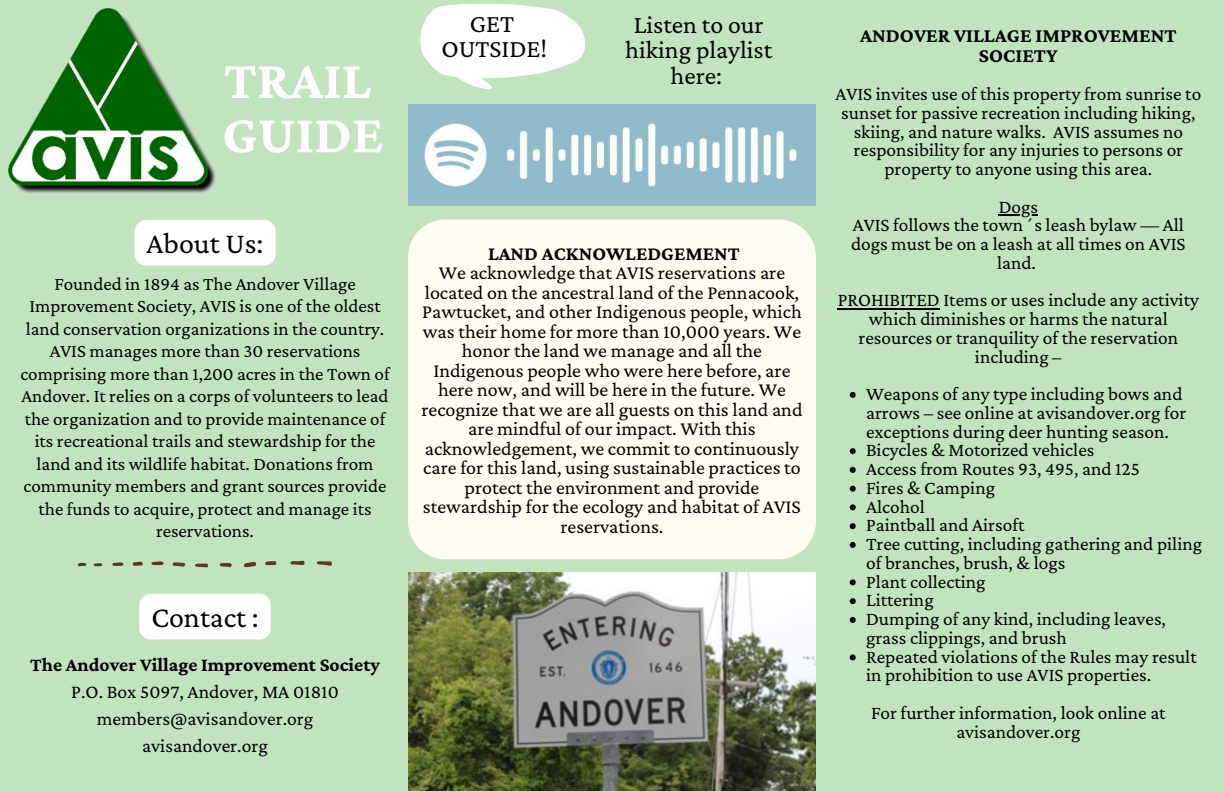
<style>
.page{position:relative;width:1224px;height:792px;background:#c1e4be}
.page>*{position:absolute;margin:0;border:0;box-sizing:border-box;transform-origin:0 0}
.t1{font:700 55.1px/54.2px "Crimson Pro";color:#fff}
.t2{font:30px "Crimson Pro";color:#000}
.t3{font:25.8px/25.5px "Crimson Pro";color:#000;text-align:center}
.t4{font:700 20.3px/20.2px "Crimson Pro";color:#000;text-align:center}
.t5{font:20px/19.5px "Crimson Pro";color:#000;text-align:center}
.t6{font:700 20px "Crimson Pro";color:#000}
.t7{font:19.6px/27px "Crimson Pro";color:#000;text-align:center}
.t8{font:700 19.6px "Crimson Pro";color:#000}
.t9{font:19.3px/18.8px "Crimson Pro";color:#000;text-align:center}
.t10{font:19px/22.5px "Crimson Pro";color:#000;text-align:center}
</style>
<div class="page">
<img style="left:8px;top:8px;width:208px;height:186px">
<svg style="left:317px;top:561px;width:15px;height:5px"></svg>
<svg style="left:244px;top:562px;width:12px;height:5px"></svg>
<svg style="left:290px;top:561px;width:15px;height:4px"></svg>
<svg style="left:195px;top:564px;width:13px;height:3px"></svg>
<svg style="left:173px;top:562px;width:13px;height:5px"></svg>
<svg style="left:220px;top:563px;width:12px;height:4px"></svg>
<svg style="left:265px;top:561px;width:11px;height:4px"></svg>
<svg style="left:151px;top:561px;width:13px;height:4px"></svg>
<svg style="left:133px;top:562px;width:10px;height:4px"></svg>
<svg style="left:112px;top:562px;width:11px;height:4px"></svg>
<svg style="left:78px;top:563px;width:8px;height:3px"></svg>
<svg style="left:94px;top:563px;width:8px;height:3px"></svg>
<div style="left:135px;top:220px;width:141px;height:46px;background:#fff"></div>
<div style="left:139px;top:594px;width:132px;height:46px;background:#fff;border-radius:11px"></div>
<svg style="left:850px;top:392px;width:6px;height:6px"></svg>
<svg style="left:850px;top:448px;width:6px;height:6px"></svg>
<svg style="left:850px;top:467px;width:6px;height:6px"></svg>
<svg style="left:850px;top:486px;width:6px;height:6px"></svg>
<svg style="left:850px;top:504px;width:6px;height:6px"></svg>
<svg style="left:850px;top:523px;width:6px;height:6px"></svg>
<svg style="left:850px;top:542px;width:6px;height:6px"></svg>
<svg style="left:850px;top:579px;width:6px;height:6px"></svg>
<svg style="left:850px;top:598px;width:6px;height:6px"></svg>
<svg style="left:850px;top:617px;width:6px;height:6px"></svg>
<svg style="left:850px;top:654px;width:6px;height:6px"></svg>
<hr style="left:999px;top:214px;width:39px;height:2px;background:#000">
<hr style="left:838px;top:308px;width:102px;height:1px;background:#000">
<svg style="left:420px;top:4px;width:165px;height:85px"></svg>
<img style="left:408px;top:105px;width:408px;height:101px">
<div style="left:408px;top:219px;width:408px;height:340px;background:#fffcf0"></div>
<img style="left:408px;top:573px;width:408px;height:218px">
<h1 class="t1" style="left:222px;top:52px;width:163px">TRAIL<br>GUIDE</h1>
<h3 class="t3" style="left:441px;top:11px;width:107px">GET<br>OUTSIDE!</h3>
<h3 class="t3" style="left:625px;top:11px;width:149px">Listen to our hiking playlist here:</h3>
<h2 class="t2" style="left:147px;top:226px;width:118px">About Us:</h2>
<p class="t10" style="left:20px;top:272px;width:371px">Founded in 1894 as The Andover Village Improvement Society, AVIS is one of the oldest land conservation organizations in the country.<br>AVIS manages more than 30 reservations comprising more than 1,200 acres in the Town of Andover. It relies on a corps of volunteers to lead the organization and to provide maintenance of its recreational trails and stewardship for the land and its wildlife habitat. Donations from community members and grant sources provide the funds to acquire, protect and manage its reservations.</p>
<h2 class="t2" style="left:151px;top:600px;width:109px">Contact :</h2>
<p class="t8" style="left:30px;top:653px;width:352px">The Andover Village Improvement Society</p>
<p class="t7" style="left:71px;top:678px;width:269px">P.O. Box 5097, Andover, MA 01810 members@avisandover.org avisandover.org</p>
<p class="t6" style="left:488px;top:242px;width:253px">LAND ACKNOWLEDGEMENT</p>
<p class="t5" style="left:421px;top:263px;width:383px">We acknowledge that AVIS reservations are located on the ancestral land of the Pennacook, Pawtucket, and other Indigenous people, which was their home for more than 10,000 years. We honor the land we manage and all the Indigenous people who were here before, are here now, and will be here in the future. We recognize that we are all guests on this land and are mindful of our impact. With this acknowledgement, we commit to continuously care for this land, using sustainable practices to protect the environment and provide stewardship for the ecology and habitat of AVIS reservations.</p>
<p class="t4" style="left:860px;top:25px;width:318px">ANDOVER VILLAGE IMPROVEMENT<br>SOCIETY</p>
<p class="t9" style="left:835px;top:84px;width:367px">AVIS invites use of this property from sunrise to sunset for passive recreation including hiking, skiing, and nature walks. AVIS assumes no responsibility for any injuries to persons or property to anyone using this area.</p>
<p class="t9" style="left:851px;top:197px;width:336px">Dogs<br>AVIS follows the town´s leash bylaw — All dogs must be on a leash at all times on AVIS land.</p>
<p class="t9" style="left:838px;top:290px;width:363px">PROHIBITED Items or uses include any activity which diminishes or harms the natural resources or tranquility of the reservation including –</p>
<p class="t9" style="left:866px;top:384px;width:338px;text-align:left">Weapons of any type including bows and arrows – see online at avisandover.org for exceptions during deer hunting season.<br>Bicycles &amp; Motorized vehicles<br>Access from Routes 93, 495, and 125<br>Fires &amp; Camping<br>Alcohol<br>Paintball and Airsoft<br>Tree cutting, including gathering and piling of branches, brush, &amp; logs<br>Plant collecting<br>Littering<br>Dumping of any kind, including leaves, grass clippings, and brush<br>Repeated violations of the Rules may result in prohibition to use AVIS properties.</p>
<p class="t9" style="left:871px;top:703px;width:296px">For further information, look online at avisandover.org</p>
</div>
